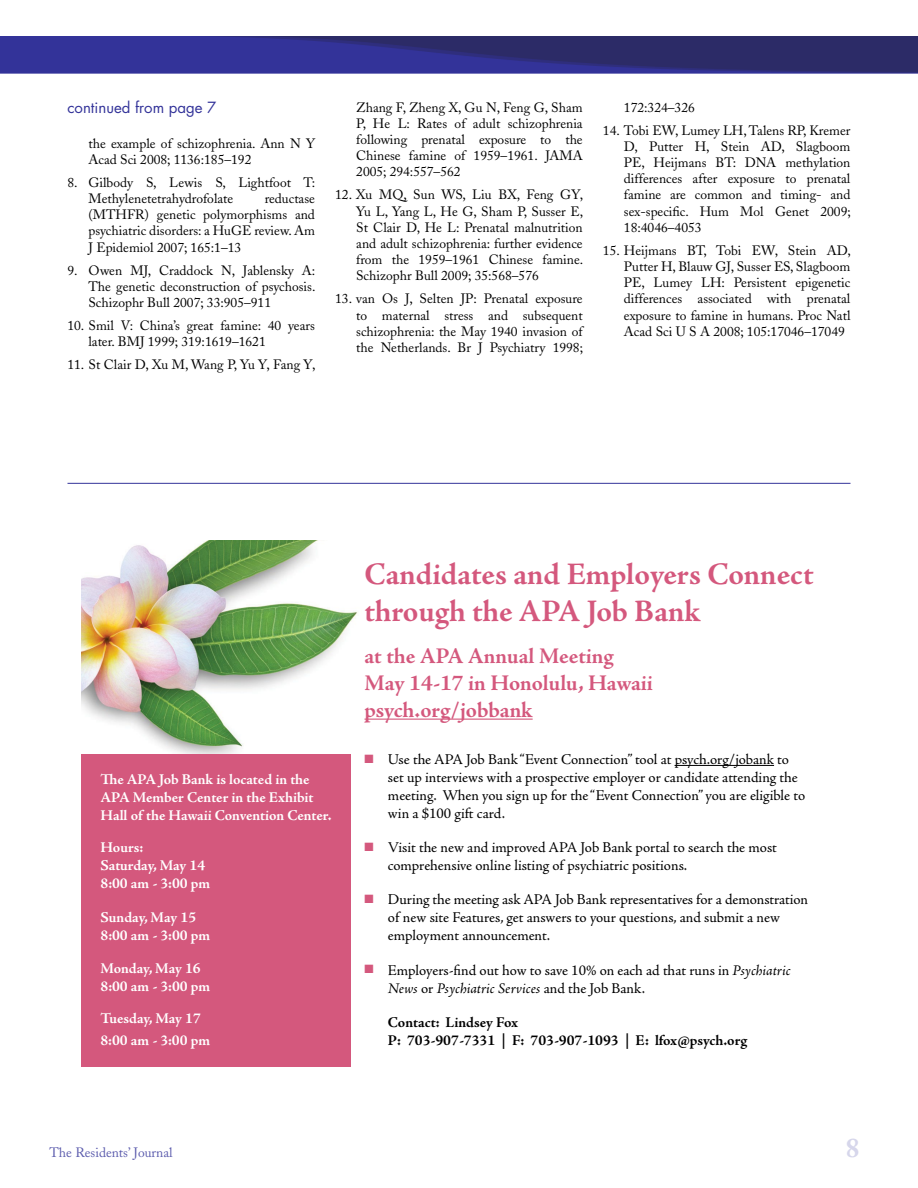
<style>
.page{position:relative;width:918px;height:1188px;background:#fff}
.page>*{position:absolute;margin:0;border:0;box-sizing:border-box;transform-origin:0 0}
.t1{font:700 31.5px/37.8px "Adobe Jenson Pro";letter-spacing:-.005em;color:#d4587d}
.t2{font:700 27px "Adobe Caslon";color:#d6d6eb}
.t3{font:700 22.5px/27px "Adobe Jenson Pro";color:#d4587d}
.t4{font:15px/18px "Adobe Jenson Pro";letter-spacing:-.005em;color:#000}
.t5{font:700 15px/18px "Adobe Jenson Pro";letter-spacing:-.005em;color:#fff}
.t6{font:700 15px/18px "Adobe Jenson Pro";color:#000}
.t7{font:15px "Futura";color:#339}
.t8{font:13.5px/16.2px "Adobe Caslon";color:#000;text-align:justify}
.t9{font:13.5px "Adobe Caslon";color:#5c5cad}
.s1{color:#d4587d}
.s2{font-style:italic}
</style>
<div class="page">
<img style="left:0;top:36px;width:918px;height:38px">
<img style="left:81px;top:540px;width:289px;height:214px">
<div style="left:81px;top:754px;width:270px;height:312px;background:#d4587d"></div>
<hr style="left:364px;top:719px;width:169px;height:1px;background:#d4587d">
<hr style="left:675px;top:765px;width:99px;height:1px;background:#000">
<hr style="left:68px;top:483px;width:782px;height:1px;background:#339">
<p class="t7" style="left:68px;top:98px;width:151px">continued from page 7</p>
<p class="t8" style="left:356px;top:99px;width:228px">Zhang F, Zheng X, Gu N, Feng G, Sham P, He L: Rates of adult schizophrenia following prenatal exposure to the Chinese famine of 1959–1961. JAMA 2005; 294:557–562</p>
<p class="t8" style="left:356px;top:187px;width:229px;text-indent:-21px">12. Xu MQ, Sun WS, Liu BX, Feng GY, Yu L, Yang L, He G, Sham P, Susser E, St Clair D, He L: Prenatal malnutrition and adult schizophrenia: further evidence from the 1959–1961 Chinese famine.<br>Schizophr Bull 2009; 35:568–576</p>
<p class="t8" style="left:356px;top:291px;width:228px;text-indent:-21px">13. van Os J, Selten JP: Prenatal exposure to maternal stress and subsequent schizophrenia: the May 1940 invasion of the Netherlands. Br J Psychiatry 1998;</p>
<p class="t8" style="left:88px;top:135px;width:228px">the example of schizophrenia. Ann N Y<br>Acad Sci 2008; 1136:185–192</p>
<p class="t8" style="left:88px;top:174px;width:228px;text-indent:-21px">8. Gilbody S, Lewis S, Lightfoot T:<br>Methylenetetrahydrofolate</p>
<p class="t8" style="left:88px;top:190px;width:228px;text-indent:176px">reductase (MTHFR) genetic polymorphisms and psychiatric disorders: a HuGE review. Am J Epidemiol 2007; 165:1–13</p>
<p class="t8" style="left:88px;top:262px;width:229px;text-indent:-21px">9. Owen MJ, Craddock N, Jablensky A:<br>The genetic deconstruction of psychosis.<br>Schizophr Bull 2007; 33:905–911</p>
<p class="t8" style="left:88px;top:317px;width:228px;text-indent:-21px">10. Smil V: China’s great famine: 40 years later. BMJ 1999; 319:1619–1621</p>
<p class="t8" style="left:67px;top:357px;width:249px">11. St Clair D, Xu M, Wang P, Yu Y, Fang Y,</p>
<p class="t8" style="left:624px;top:99px;width:72px">172:324–326</p>
<p class="t8" style="left:624px;top:122px;width:228px;text-indent:-21px">14. Tobi EW, Lumey LH, Talens RP, Kremer D, Putter H, Stein AD, Slagboom PE, Heijmans BT: DNA methylation differences after exposure to prenatal famine are common and timing- and sex-specific. Hum Mol Genet 2009; 18:4046–4053</p>
<p class="t8" style="left:624px;top:242px;width:229px;text-indent:-21px">15. Heijmans BT, Tobi EW, Stein AD, Putter H, Blauw GJ, Susser ES, Slagboom PE, Lumey LH: Persistent epigenetic differences associated with prenatal exposure to famine in humans. Proc Natl Acad Sci U S A 2008; 105:17046–17049</p>
<p class="t5" style="left:100px;top:770px;width:233px">The APA Job Bank is located in the<br>APA Member Center in the Exhibit<br>Hall of the Hawaii Convention Center.</p>
<p class="t5" style="left:100px;top:839px;width:111px">Hours:<br>Saturday, May 14<br>8:00 am - 3:00 pm</p>
<p class="t5" style="left:100px;top:909px;width:111px">Sunday, May 15<br>8:00 am - 3:00 pm</p>
<p class="t5" style="left:100px;top:959px;width:111px">Monday, May 16<br>8:00 am - 3:00 pm</p>
<p class="t5" style="left:100px;top:1008px;width:111px;line-height:21.9px">Tuesday, May 17<br>8:00 am - 3:00 pm</p>
<h1 class="t1" style="left:364px;top:555px;width:450px">Candidates and Employers Connect through the APA Job Bank</h1>
<h3 class="t3" style="left:364px;top:643px;width:290px">at the APA Annual Meeting<br>May 14-17 in Honolulu, Hawaii psych.org/jobbank</h3>
<p class="t4" style="left:388px;top:751px;width:419px;text-indent:-23px"><span class="s1">■</span> Use the APA Job Bank “Event Connection” tool at psych.org/jobank to set up interviews with a prospective employer or candidate attending the meeting. When you sign up for the “Event Connection” you are eligible to win a $100 gift card.</p>
<p class="t4" style="left:388px;top:839px;width:391px;text-indent:-23px"><span class="s1">■</span> Visit the new and improved APA Job Bank portal to search the most comprehensive online listing of psychiatric positions.</p>
<p class="t4" style="left:388px;top:891px;width:422px;text-indent:-23px"><span class="s1">■</span> During the meeting ask APA Job Bank representatives for a demonstration of new site Features, get answers to your questions, and submit a new employment announcement.</p>
<p class="t4" style="left:388px;top:961px;width:404px;text-indent:-23px"><span class="s1">■</span> Employers-find out how to save 10% on each ad that runs in <span class="s2">Psychiatric<br>News</span> or <span class="s2">Psychiatric Services</span> and the Job Bank.</p>
<p class="t6" style="left:388px;top:1013px;width:361px">Contact: Lindsey Fox<br>P: 703-907-7331 | F: 703-907-1093 | E: lfox@psych.org</p>
<p class="t9" style="left:50px;top:1145px;width:125px">The Residents’ Journal</p>
<h2 class="t2" style="left:846px;top:1132px;width:15px">8</h2>
</div>
